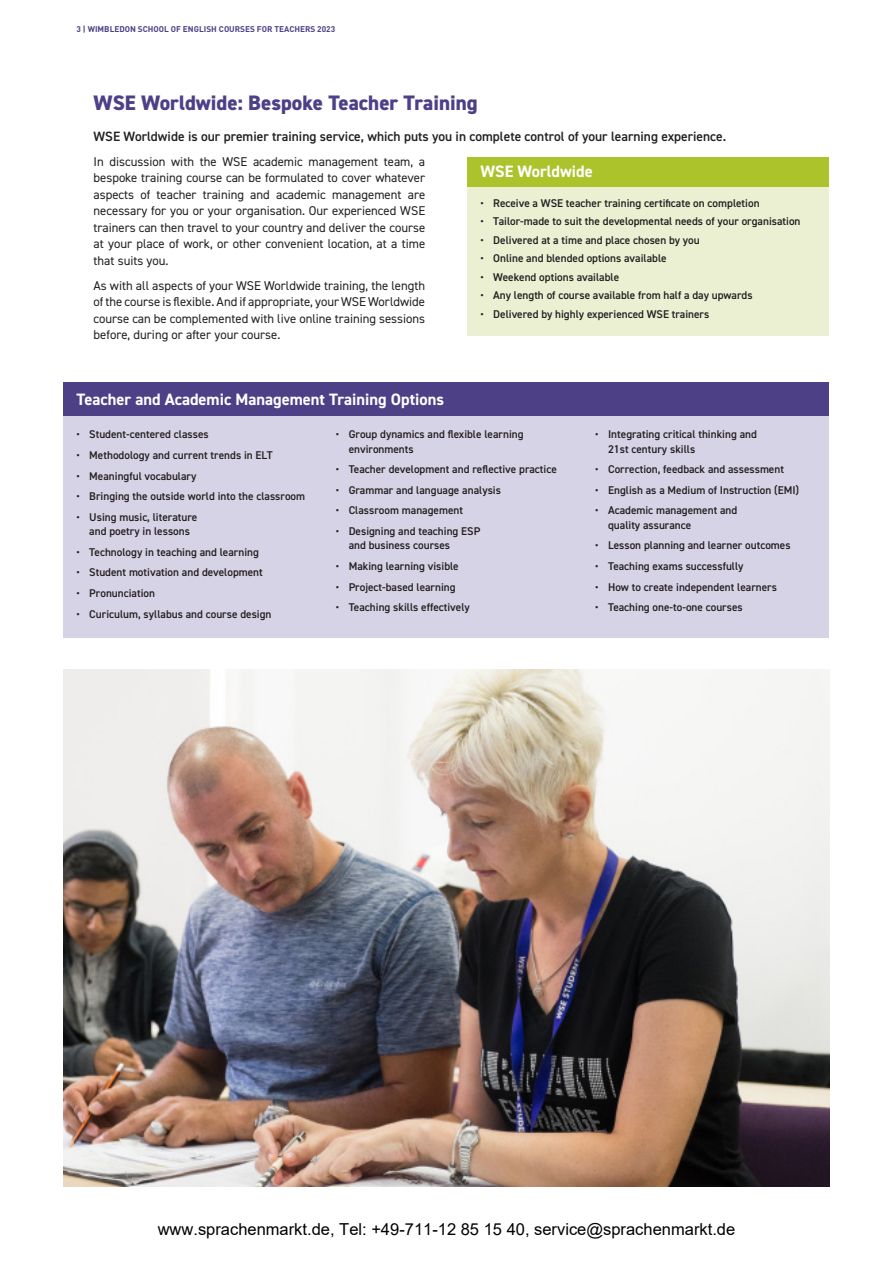
<style>
.page{position:relative;width:893px;height:1263px;background:#fff}
.page>*{position:absolute;margin:0;border:0;box-sizing:border-box;transform-origin:0 0}
.t1{font:800 21px "DIN2014";color:#4e4087}
.t2{font:16.5px "Arial";color:#000}
.t3{font:700 16.5px "DIN2014";color:#fff}
.Body_Text_Intro{font:600 13.5px "DIN2014";color:#231f20}
.Body_Text_Indent{font:12.75px/16.5px "DIN2014";color:#231f20;text-align:justify}
.t4{font:600 11.25px/14.2px "DIN2014";color:#231f20}
.t5{font:700 8.25px "DIN";color:#4e4087}
</style>
<div class="page">
<div style="left:64px;top:383px;width:765px;height:34px;background:#4e4087"></div>
<div style="left:64px;top:417px;width:765px;height:221px;background:#d7d3e6"></div>
<div style="left:468px;top:157px;width:361px;height:30px;background:#acc32b"></div>
<div style="left:468px;top:187px;width:361px;height:149px;background:#ebf0d2"></div>
<img style="left:64px;top:670px;width:765px;height:516px">
<p class="t5" style="left:77px;top:24px;width:260px">3 | WIMBLEDON SCHOOL OF ENGLISH COURSES FOR TEACHERS 2023</p>
<p class="t1" style="left:94px;top:89px;width:386px">WSE Worldwide: Bespoke Teacher Training</p>
<p class="Body_Text_Intro" style="left:94px;top:127px;width:634px">WSE Worldwide is our premier training service, which puts you in complete control of your learning experience.</p>
<p class="Body_Text_Indent" style="left:94px;top:153px;width:333px">In discussion with the WSE academic management team, a bespoke training course can be formulated to cover whatever aspects of teacher training and academic management are necessary for you or your organisation. Our experienced WSE trainers can then travel to your country and deliver the course at your place of work, or other convenient location, at a time that suits you.</p>
<p class="Body_Text_Indent" style="left:94px;top:277px;width:333px">As with all aspects of your WSE Worldwide training, the length of the course is flexible. And if appropriate, your WSE Worldwide course can be complemented with live online training sessions before, during or after your course.</p>
<p class="t3" style="left:480px;top:160px;width:114px">WSE Worldwide</p>
<p class="t4" style="left:480px;top:195px;width:281px">• Receive a WSE teacher training certificate on completion</p>
<p class="t4" style="left:480px;top:214px;width:322px">• Tailor-made to suit the developmental needs of your organisation</p>
<p class="t4" style="left:480px;top:232px;width:221px">• Delivered at a time and place chosen by you</p>
<p class="t4" style="left:480px;top:251px;width:188px">• Online and blended options available</p>
<p class="t4" style="left:480px;top:269px;width:140px">• Weekend options available</p>
<p class="t4" style="left:480px;top:288px;width:274px">• Any length of course available from half a day upwards</p>
<p class="t4" style="left:480px;top:306px;width:230px">• Delivered by highly experienced WSE trainers</p>
<p class="t3" style="left:77px;top:388px;width:369px">Teacher and Academic Management Training Options</p>
<p class="t4" style="left:77px;top:427px;width:134px">• Student-centered classes</p>
<p class="t4" style="left:77px;top:448px;width:198px">• Methodology and current trends in ELT</p>
<p class="t4" style="left:77px;top:468px;width:121px">• Meaningful vocabulary</p>
<p class="t4" style="left:77px;top:489px;width:230px">• Bringing the outside world into the classroom</p>
<p class="t4" style="left:77px;top:509px;width:122px;text-align:center">• Using music, literature and poetry in lessons</p>
<p class="t4" style="left:77px;top:544px;width:184px">• Technology in teaching and learning</p>
<p class="t4" style="left:77px;top:565px;width:188px">• Student motivation and development</p>
<p class="t4" style="left:77px;top:586px;width:80px">• Pronunciation</p>
<p class="t4" style="left:77px;top:606px;width:196px">• Curiculum, syllabus and course design</p>
<p class="t4" style="left:349px;top:427px;width:176px;text-indent:-13px">• Group dynamics and flexible learning environments</p>
<p class="t4" style="left:336px;top:462px;width:222px">• Teacher development and reflective practice</p>
<p class="t4" style="left:336px;top:482px;width:167px">• Grammar and language analysis</p>
<p class="t4" style="left:336px;top:503px;width:129px">• Classroom management</p>
<p class="t4" style="left:349px;top:524px;width:133px;text-indent:-13px">• Designing and teaching ESP and business courses</p>
<p class="t4" style="left:336px;top:559px;width:124px">• Making learning visible</p>
<p class="t4" style="left:336px;top:579px;width:121px">• Project-based learning</p>
<p class="t4" style="left:336px;top:600px;width:135px">• Teaching skills effectively</p>
<p class="t4" style="left:608px;top:427px;width:150px;text-indent:-13px">• Integrating critical thinking and<br>21st century skills</p>
<p class="t4" style="left:595px;top:462px;width:190px">• Correction, feedback and assessment</p>
<p class="t4" style="left:595px;top:482px;width:205px">• English as a Medium of Instruction (EMI)</p>
<p class="t4" style="left:608px;top:503px;width:131px;text-indent:-13px">• Academic management and quality assurance</p>
<p class="t4" style="left:595px;top:538px;width:197px">• Lesson planning and learner outcomes</p>
<p class="t4" style="left:595px;top:559px;width:150px">• Teaching exams successfully</p>
<p class="t4" style="left:595px;top:579px;width:183px">• How to create independent learners</p>
<p class="t4" style="left:595px;top:600px;width:149px">• Teaching one-to-one courses</p>
<h2 class="t2" style="left:158px;top:1218px;width:579px">www.sprachenmarkt.de, Tel: +49-711-12 85 15 40, service@sprachenmarkt.de</h2>
</div>
